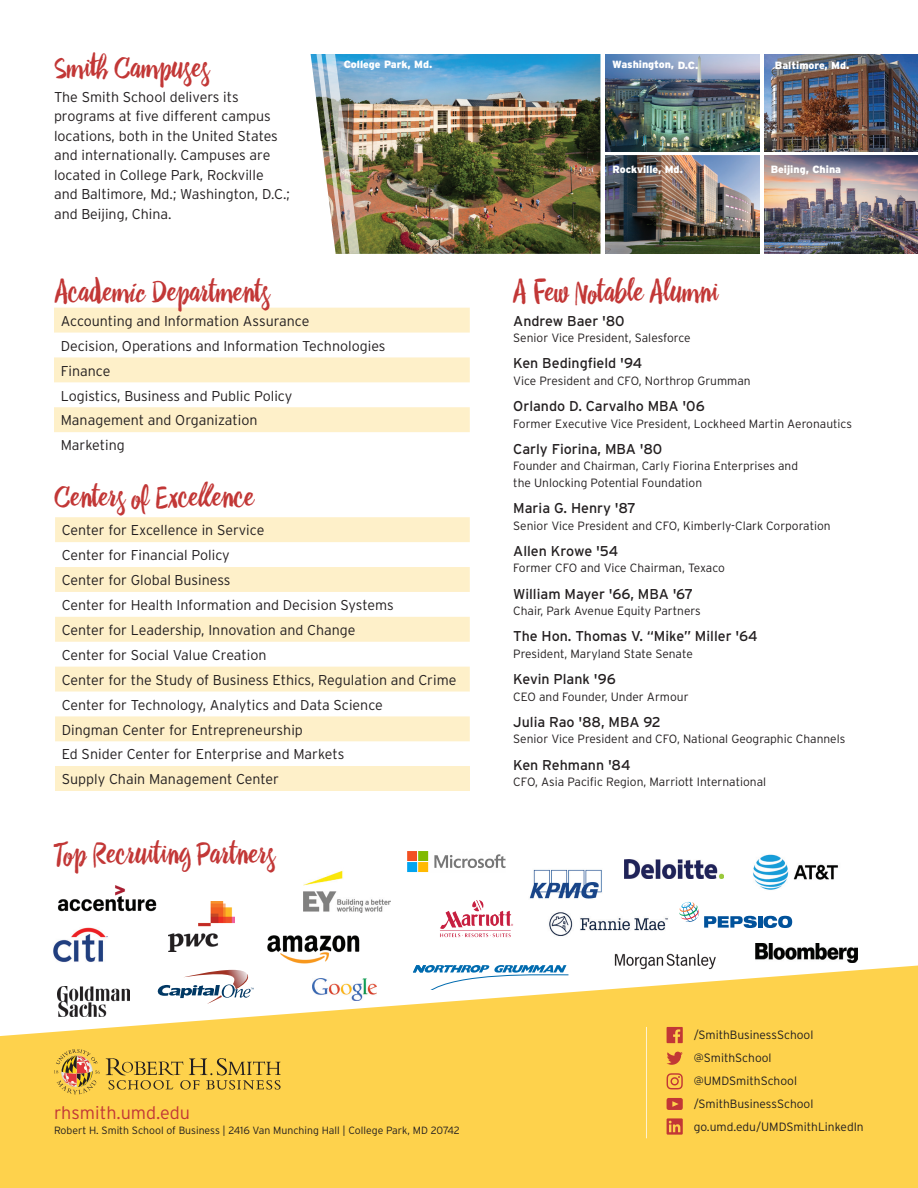
<style>
.page{position:relative;width:918px;height:1188px;background:#fff}
.page>*{position:absolute;margin:0;border:0;box-sizing:border-box;transform-origin:0 0}
.t1{font:30px "Drina";color:#c23736}
.t2{font:300 18px "Interstate";color:#c23736}
.t3{font:300 14.25px/19.5px "Interstate";color:#231f20}
.Alumni_Name{font:14.25px "Interstate";color:#231f20}
.Alumni_Title{font:300 12px/16.5px "Interstate";color:#231f20}
.t4{font:300 10.5px "Interstate";color:#231f20}
.t5{font:900 10.5px "Interstate";color:#fff}
</style>
<div class="page">
<svg style="left:0;top:966px;width:918px;height:222px;background:#fed65f"></svg>
<hr style="left:646px;top:1027px;width:1px;height:111px;background:#fef2d1">
<svg style="left:55px;top:517px;width:415px;height:224px;fill:#fef0c9"></svg>
<div style="left:55px;top:766px;width:415px;height:25px;background:#fef0c9"></div>
<svg style="left:54px;top:308px;width:416px;height:124px;fill:#fef0c9"></svg>
<svg style="left:667px;top:1052px;width:16px;height:13px"></svg>
<svg style="left:667px;top:1027px;width:16px;height:16px"></svg>
<svg style="left:667px;top:1073px;width:16px;height:16px"></svg>
<svg style="left:667px;top:1118px;width:16px;height:17px"></svg>
<div style="left:667px;top:1098px;width:16px;height:12px;background:#c23736;border-radius:2px"></div>
<svg style="left:672px;top:1101px;width:7px;height:6px"></svg>
<img style="left:168px;top:902px;width:66px;height:50px">
<hr style="left:758px;top:916px;width:4px;height:12px;background:#01529b">
<svg style="left:763px;top:916px;width:29px;height:12px"></svg>
<svg style="left:679px;top:902px;width:78px;height:26px"></svg>
<img style="left:57px;top:885px;width:99px;height:27px">
<img style="left:264px;top:935px;width:101px;height:35px">
<img style="left:753px;top:854px;width:86px;height:36px">
<img style="left:624px;top:860px;width:100px;height:18px">
<img style="left:529px;top:869px;width:73px;height:30px">
<img style="left:53px;top:928px;width:55px;height:34px">
<img style="left:303px;top:870px;width:87px;height:42px">
<img style="left:755px;top:944px;width:102px;height:19px">
<img style="left:58px;top:987px;width:72px;height:29px">
<img style="left:610px;top:953px;width:111px;height:18px">
<img style="left:312px;top:978px;width:65px;height:22px">
<img style="left:549px;top:912px;width:119px;height:25px">
<svg style="left:54px;top:1049px;width:46px;height:45px;background:#dbaa4c"></svg>
<svg style="left:106px;top:1058px;width:175px;height:32px;background:#d5b143"></svg>
<img style="left:311px;top:54px;width:289px;height:200px">
<img style="left:764px;top:156px;width:154px;height:98px">
<img style="left:605px;top:156px;width:154px;height:98px">
<img style="left:765px;top:54px;width:153px;height:98px">
<img style="left:605px;top:54px;width:154px;height:98px">
<img style="left:317px;top:54px;width:43px;height:200px">
<div style="left:405px;top:951px;width:171px;height:38px;background:#fff"></div>
<svg style="left:413px;top:965px;width:156px;height:24px"></svg>
<svg style="left:157px;top:969px;width:97px;height:35px"></svg>
<svg style="left:407px;top:851px;width:99px;height:21px"></svg>
<img style="left:440px;top:900px;width:74px;height:38px">
<p class="t1" style="left:54px;top:49px;width:157px">Smith Campuses</p>
<p class="t3" style="left:54px;top:87px;width:237px">The Smith School delivers its programs at five different campus locations, both in the United States and internationally. Campuses are located in College Park, Rockville and Baltimore, Md.; Washington, D.C.; and Beijing, China.</p>
<p class="t1" style="left:55px;top:273px;width:217px">Academic Departments</p>
<p class="t5" style="left:344px;top:58px;width:90px">College Park, Md.</p>
<p class="t3" style="left:61px;top:311px;width:250px">Accounting and Information Assurance</p>
<p class="t3" style="left:61px;top:336px;width:326px">Decision, Operations and Information Technologies</p>
<p class="t3" style="left:61px;top:361px;width:51px">Finance</p>
<p class="t3" style="left:61px;top:386px;width:233px">Logistics, Business and Public Policy</p>
<p class="t3" style="left:61px;top:411px;width:198px">Management and Organization</p>
<p class="t3" style="left:61px;top:435px;width:66px">Marketing</p>
<p class="t1" style="left:54px;top:478px;width:202px">Centers of Excellence</p>
<p class="t3" style="left:62px;top:521px;width:204px">Center for Excellence in Service</p>
<p class="t3" style="left:62px;top:545px;width:170px">Center for Financial Policy</p>
<p class="t3" style="left:62px;top:570px;width:170px">Center for Global Business</p>
<p class="t3" style="left:62px;top:595px;width:334px">Center for Health Information and Decision Systems</p>
<p class="t3" style="left:62px;top:620px;width:295px">Center for Leadership, Innovation and Change</p>
<p class="t3" style="left:62px;top:645px;width:206px">Center for Social Value Creation</p>
<p class="t3" style="left:62px;top:670px;width:396px">Center for the Study of Business Ethics, Regulation and Crime</p>
<p class="t3" style="left:62px;top:695px;width:323px">Center for Technology, Analytics and Data Science</p>
<p class="t3" style="left:62px;top:720px;width:243px">Dingman Center for Entrepreneurship</p>
<p class="t3" style="left:62px;top:745px;width:284px">Ed Snider Center for Enterprise and Markets</p>
<p class="t3" style="left:62px;top:770px;width:219px">Supply Chain Management Center</p>
<p class="t1" style="left:55px;top:835px;width:222px">Top Recruiting Partners</p>
<p class="t5" style="left:612px;top:57px;width:88px;rotate:1deg">Washington, D.C.</p>
<p class="t5" style="left:775px;top:59px;width:76px">Baltimore, Md.</p>
<p class="t5" style="left:613px;top:163px;width:72px">Rockville, Md.</p>
<p class="t5" style="left:771px;top:163px;width:72px">Beijing, China</p>
<p class="t1" style="left:513px;top:273px;width:207px">A Few Notable Alumni</p>
<p class="Alumni_Name" style="left:513px;top:312px;width:113px">Andrew Baer '80</p>
<p class="Alumni_Title" style="left:513px;top:329px;width:179px">Senior Vice President, Salesforce</p>
<p class="Alumni_Name" style="left:513px;top:355px;width:131px">Ken Bedingfield '94</p>
<p class="Alumni_Title" style="left:513px;top:372px;width:239px">Vice President and CFO, Northrop Grumman</p>
<p class="Alumni_Name" style="left:513px;top:397px;width:193px">Orlando D. Carvalho MBA '06</p>
<p class="Alumni_Title" style="left:513px;top:415px;width:340px">Former Executive Vice President, Lockheed Martin Aeronautics</p>
<p class="Alumni_Name" style="left:513px;top:440px;width:151px">Carly Fiorina, MBA '80</p>
<p class="Alumni_Title" style="left:513px;top:458px;width:286px">Founder and Chairman, Carly Fiorina Enterprises and the Unlocking Potential Foundation</p>
<p class="Alumni_Name" style="left:513px;top:499px;width:124px">Maria G. Henry '87</p>
<p class="Alumni_Title" style="left:513px;top:517px;width:319px">Senior Vice President and CFO, Kimberly-Clark Corporation</p>
<p class="Alumni_Name" style="left:513px;top:542px;width:107px">Allen Krowe '54</p>
<p class="Alumni_Title" style="left:513px;top:560px;width:213px">Former CFO and Vice Chairman, Texaco</p>
<p class="Alumni_Name" style="left:513px;top:585px;width:181px">William Mayer '66, MBA '67</p>
<p class="Alumni_Title" style="left:513px;top:602px;width:189px">Chair, Park Avenue Equity Partners</p>
<p class="Alumni_Name" style="left:513px;top:628px;width:246px">The Hon. Thomas V. “Mike” Miller '64</p>
<p class="Alumni_Title" style="left:513px;top:645px;width:181px">President, Maryland State Senate</p>
<p class="Alumni_Name" style="left:513px;top:670px;width:104px">Kevin Plank '96</p>
<p class="Alumni_Title" style="left:513px;top:688px;width:177px">CEO and Founder, Under Armour</p>
<p class="Alumni_Name" style="left:513px;top:713px;width:149px">Julia Rao '88, MBA 92</p>
<p class="Alumni_Title" style="left:513px;top:731px;width:334px">Senior Vice President and CFO, National Geographic Channels</p>
<p class="Alumni_Name" style="left:513px;top:756px;width:119px">Ken Rehmann '84</p>
<p class="Alumni_Title" style="left:513px;top:773px;width:254px">CFO, Asia Pacific Region, Marriott International</p>
<p class="t2" style="left:54px;top:1102px;width:138px">rhsmith.umd.edu</p>
<p class="t4" style="left:54px;top:1124px;width:407px">Robert H. Smith School of Business | 2416 Van Munching Hall | College Park, MD 20742</p>
<p class="Alumni_Title" style="left:694px;top:1026px;width:121px">/SmithBusinessSchool</p>
<p class="Alumni_Title" style="left:694px;top:1072px;width:105px">@UMDSmithSchool</p>
<p class="Alumni_Title" style="left:694px;top:1118px;width:172px">go.umd.edu/UMDSmithLinkedIn</p>
<p class="Alumni_Title" style="left:694px;top:1049px;width:79px">@SmithSchool</p>
<p class="Alumni_Title" style="left:694px;top:1095px;width:121px">/SmithBusinessSchool</p>
</div>
